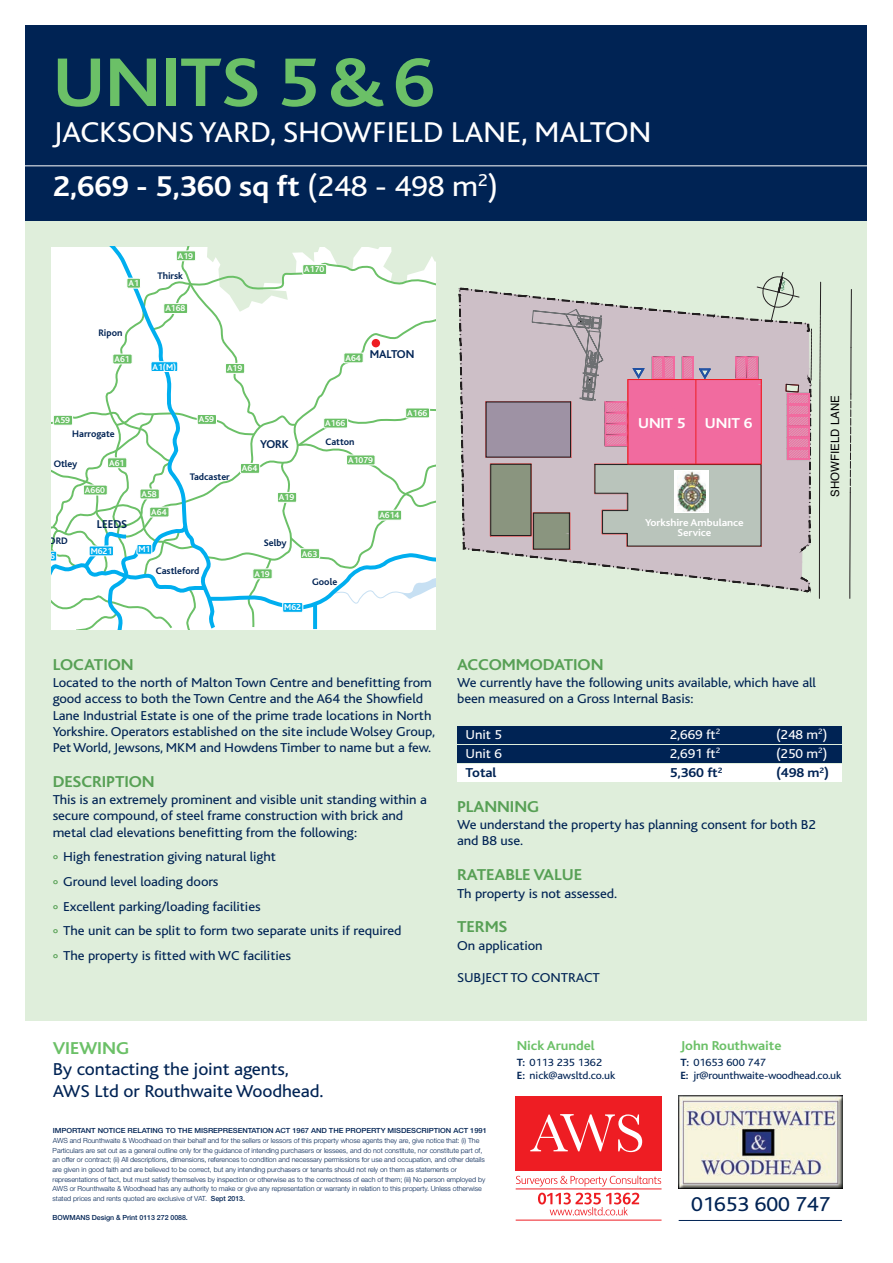
<style>
.page{position:relative;width:893px;height:1263px;background:#fff}
.page>*{position:absolute;margin:0;border:0;box-sizing:border-box;transform-origin:0 0}
.t1{font:700 72px "Kl Bliss";letter-spacing:-.005em;color:#6bc067;scale:1.07 1}
.t2{font:30px/53.6px "Kl Bliss";letter-spacing:-.005em;color:#fff;scale:1.07 1}
.t3{font:21px "Kl Bliss";letter-spacing:-.005em;color:#002354;scale:1.07 1}
.t4{font:18px/21.6px "Kl Bliss";letter-spacing:-.005em;color:#002354;scale:1.07 1}
.t5{font:700 18px "Kl Bliss";letter-spacing:-.005em;color:#6bc067;scale:1.07 1}
.t6{font:700 16.5px "Kl Bliss";letter-spacing:-.005em;color:#57a055;scale:1.07 1}
.t7{font:700 15px "Kl Bliss";letter-spacing:-.005em;color:#fff;scale:1.07 1}
.t8{font:13.5px/16.2px "Kl Bliss";letter-spacing:-.005em;color:#002354;scale:1.07 1}
.t9{font:13.5px "Kl Bliss";letter-spacing:-.005em;color:#fff;scale:1.07 1}
.t10{font:700 13.5px "Kl Bliss";letter-spacing:-.005em;color:#6bc067;scale:1.07 1}
.t11{font:700 13.5px "Kl Bliss";letter-spacing:-.005em;color:#002354;scale:1.07 1}
.t12{font:700 11.85px "Kl Bliss";color:#002354}
.t13{font:11.55px "Helvetica";color:#000001}
.t14{font:10.95px/13.2px "Kl Bliss";letter-spacing:-.005em;color:#002354;scale:1.07 1}
.t15{font:700 10.5px/10.5px "Kl Bliss";letter-spacing:-.005em;color:#fff;text-align:center;scale:1.07 1}
.t16{font:700 9.9px "Kl Bliss";color:#002354}
.t17{font:700 8.85px "Kl Bliss";color:#fff}
.t18{font:300 7.05px/9.6px "Helvetica Neue";letter-spacing:-.005em;color:#002354}
.t19{font:500 7.05px "Helvetica Neue";letter-spacing:-.005em;color:#002354;scale:1.07 1}
.t20{font:500 7.05px "Helvetica Neue";letter-spacing:-.005em;color:#002354}
.s1{font-weight:700}
.s2{color:#57a055}
.s3{font-weight:500}
</style>
<div class="page">
<svg style="left:516px;top:1175px;width:145px;height:11px"></svg>
<div style="left:516px;top:1096px;width:146px;height:74px;background:#ee1d23"></div>
<svg style="left:530px;top:1114px;width:112px;height:38px"></svg>
<svg style="left:538px;top:1193px;width:101px;height:22px"></svg>
<hr style="left:516px;top:1189px;width:145px;height:1px;background:#ee1d23">
<hr style="left:516px;top:1220px;width:145px;height:1px;background:#ee1d23">
<img style="left:679px;top:1095px;width:163px;height:94px">
<div style="left:26px;top:26px;width:841px;height:994px;background:#dfeedb"></div>
<div style="left:26px;top:26px;width:841px;height:195px;background:#002354"></div>
<hr style="left:679px;top:1220px;width:163px;height:1px;background:#002354">
<hr style="left:851px;top:289px;width:1px;height:58px;background:#231f20">
<svg style="left:819px;top:282px;width:2px;height:316px"></svg>
<svg style="left:850px;top:394px;width:2px;height:204px"></svg>
<hr style="left:851px;top:347px;width:1px;height:47px;background:#231f20">
<svg style="left:458px;top:272px;width:354px;height:320px"></svg>
<div style="left:486px;top:402px;width:85px;height:55px;border:1px solid #231f20"></div>
<svg style="left:51px;top:247px;width:385px;height:382px;background:#ebf7f3"></svg>
<div style="left:372px;top:339px;width:8px;height:8px;background:#ee1d23;border-radius:50%"></div>
<hr style="left:0;top:165px;width:893px;height:1px;background:#fff">
<div style="left:457px;top:726px;width:385px;height:17px;background:#002354"></div>
<div style="left:457px;top:745px;width:385px;height:17px;background:#002354"></div>
<div style="left:457px;top:764px;width:385px;height:17px;background:#fff"></div>
<div style="left:675px;top:470px;width:34px;height:42px;background:#fff"></div>
<img style="left:677px;top:471px;width:29px;height:40px">
<div style="left:628px;top:379px;width:134px;height:85px;border:1px solid #ee1d23"></div>
<hr style="left:695px;top:380px;width:1px;height:84px;background:#ee1d23">
<h1 class="t1" style="left:53px;top:59px;width:359px">UNITS 5&amp;6</h1>
<h2 class="t2" style="left:53px;top:109px;width:561px">JACKSONS YARD, SHOWFIELD LANE, MALTON<br><span class="s1">2,669 - 5,360 sq ft</span> (248 - 498 m<sup>2</sup>)</h2>
<p class="t17" style="left:128px;top:280px;width:12px">A1</p>
<p class="t16" style="left:98px;top:329px;width:26px">Ripon</p>
<p class="t17" style="left:114px;top:356px;width:17px">A61</p>
<p class="t17" style="left:178px;top:253px;width:17px">A19</p>
<p class="t16" style="left:157px;top:272px;width:27px">Thirsk</p>
<p class="t17" style="left:165px;top:306px;width:22px">A168</p>
<p class="t17" style="left:153px;top:364px;width:25px">A1(M)</p>
<p class="t17" style="left:227px;top:365px;width:17px">A19</p>
<p class="t17" style="left:304px;top:267px;width:22px">A170</p>
<p class="t17" style="left:345px;top:355px;width:17px">A64</p>
<p class="t12" style="left:370px;top:351px;width:46px">MALTON</p>
<p class="t17" style="left:55px;top:417px;width:17px">A59</p>
<p class="t17" style="left:199px;top:416px;width:17px">A59</p>
<p class="t17" style="left:325px;top:420px;width:22px">A166</p>
<p class="t17" style="left:407px;top:410px;width:22px">A166</p>
<p class="t16" style="left:72px;top:431px;width:44px">Harrogate</p>
<p class="t12" style="left:260px;top:440px;width:30px">YORK</p>
<p class="t16" style="left:325px;top:438px;width:31px">Catton</p>
<p class="t16" style="left:54px;top:461px;width:25px">Otley</p>
<p class="t17" style="left:109px;top:460px;width:17px">A61</p>
<p class="t16" style="left:190px;top:474px;width:41px">Tadcaster</p>
<p class="t17" style="left:242px;top:465px;width:17px">A64</p>
<p class="t17" style="left:348px;top:457px;width:26px">A1079</p>
<p class="t17" style="left:85px;top:487px;width:22px">A660</p>
<p class="t17" style="left:142px;top:491px;width:17px">A58</p>
<p class="t17" style="left:279px;top:494px;width:17px">A19</p>
<p class="t12" style="left:97px;top:520px;width:32px">LEEDS</p>
<p class="t17" style="left:151px;top:509px;width:17px">A64</p>
<p class="t17" style="left:379px;top:512px;width:22px">A614</p>
<p class="t16" style="left:48px;top:537px;width:21px">ORD</p>
<p class="t17" style="left:50px;top:553px;width:6px">6</p>
<p class="t17" style="left:91px;top:548px;width:23px">M621</p>
<p class="t17" style="left:139px;top:546px;width:13px">M1</p>
<p class="t16" style="left:264px;top:540px;width:24px">Selby</p>
<p class="t17" style="left:302px;top:551px;width:17px">A63</p>
<p class="t16" style="left:156px;top:567px;width:45px">Castleford</p>
<p class="t17" style="left:254px;top:571px;width:17px">A19</p>
<p class="t16" style="left:312px;top:578px;width:27px">Goole</p>
<p class="t17" style="left:284px;top:604px;width:18px">M62</p>
<p class="t6" style="left:53px;top:659px;width:77px">LOCATION</p>
<p class="t8" style="left:53px;top:676px;width:359px">Located to the north of Malton Town Centre and benefitting from good access to both the Town Centre and the A64 the Showfield Lane Industrial Estate is one of the prime trade locations in North Yorkshire. Operators established on the site include Wolsey Group, Pet World, Jewsons, MKM and Howdens Timber to name but a few.</p>
<p class="t6" style="left:53px;top:776px;width:97px">DESCRIPTION</p>
<p class="t8" style="left:53px;top:793px;width:351px">This is an extremely prominent and visible unit standing within a secure compound, of steel frame construction with brick and metal clad elevations benefitting from the following:</p>
<p class="t8" style="left:53px;top:846px;width:328px;line-height:24.8px"><span class="s2">°</span> High fenestration giving natural light<br><span class="s2">°</span> Ground level loading doors<br><span class="s2">°</span> Excellent parking/loading facilities<br><span class="s2">°</span> The unit can be split to form two separate units if required <span class="s2">°</span> The property is fitted with WC facilities</p>
<h3 class="t5" style="left:53px;top:1042px;width:73px">VIEWING</h3>
<h3 class="t4" style="left:53px;top:1061px;width:255px">By contacting the joint agents,<br>AWS Ltd or Routhwaite Woodhead.</h3>
<p class="t7" style="left:638px;top:418px;width:46px">UNIT 5</p>
<p class="t7" style="left:705px;top:418px;width:46px">UNIT 6</p>
<p class="t15" style="left:645px;top:518px;width:93px">Yorkshire Ambulance<br>Service</p>
<p class="t13" style="left:826px;top:497px;width:103px;rotate:-90deg">SHOWFIELD LANE</p>
<p class="t6" style="left:457px;top:659px;width:138px">ACCOMMODATION</p>
<p class="t8" style="left:457px;top:676px;width:337px">We currently have the following units available, which have all been measured on a Gross Internal Basis:</p>
<p class="t9" style="left:466px;top:730px;width:36px">Unit 5</p>
<p class="t9" style="left:670px;top:730px;width:49px">2,669 ft<sup>2</sup></p>
<p class="t9" style="left:776px;top:730px;width:49px">(248 m<sup>2</sup>)</p>
<p class="t9" style="left:466px;top:749px;width:36px">Unit 6</p>
<p class="t9" style="left:670px;top:749px;width:49px">2,691 ft<sup>2</sup></p>
<p class="t9" style="left:776px;top:749px;width:49px">(250 m<sup>2</sup>)</p>
<p class="t11" style="left:466px;top:768px;width:30px">Total</p>
<p class="t11" style="left:670px;top:768px;width:51px">5,360 ft<sup>2</sup></p>
<p class="t11" style="left:776px;top:768px;width:51px">(498 m<sup>2</sup>)</p>
<p class="t6" style="left:457px;top:801px;width:78px">PLANNING</p>
<p class="t8" style="left:457px;top:818px;width:337px">We understand the property has planning consent for both B2 and B8 use.</p>
<p class="t6" style="left:457px;top:869px;width:118px">RATEABLE VALUE</p>
<p class="t8" style="left:457px;top:886px;width:151px">Th property is not assessed.</p>
<p class="t6" style="left:457px;top:921px;width:49px">TERMS</p>
<p class="t8" style="left:457px;top:939px;width:82px">On application</p>
<p class="t8" style="left:457px;top:971px;width:135px">SUBJECT TO CONTRACT</p>
<p class="t10" style="left:517px;top:1041px;width:74px">Nick Arundel</p>
<p class="t14" style="left:517px;top:1057px;width:93px"><span class="s1">T:</span> 0113 235 1362<br><span class="s1">E:</span> nick@awsltd.co.uk</p>
<p class="t10" style="left:681px;top:1041px;width:96px">John Routhwaite</p>
<p class="t14" style="left:681px;top:1057px;width:152px"><span class="s1">T:</span> 01653 600 747<br><span class="s1">E:</span> jr@rounthwaite-woodhead.co.uk</p>
<p class="t19" style="left:53px;top:1128px;width:407px">IMPORTANT NOTICE RELATING TO THE MISREPRESENTATION ACT 1967 AND THE PROPERTY MISDESCRIPTION ACT 1991</p>
<p class="t18" style="left:53px;top:1135px;width:434px">AWS and Rounthwaite &amp; Woodhead on their behalf and for the sellers or lessors of this property whose agents they are, give notice that: (i) The Particulars are set out as a general outline only for the guidance of intending purchasers or lessees, and do not constitute, nor constitute part of, an offer or contract; (ii) All descriptions, dimensions, references to condition and necessary permissions for use and occupation, and other details are given in good faith and are believed to be correct, but any intending purchasers or tenants should not rely on them as statements or representations of fact, but must satisfy themselves by inspection or otherwise as to the correctness of each of them; (iii) No person employed by AWS or Rounthwaite &amp; Woodhead has any authority to make or give any representation or warranty in relation to this property. Unless otherwise stated prices and rents quoted are exclusive of VAT. <span class="s3">Sept 2013.</span></p>
<p class="t20" style="left:53px;top:1215px;width:137px">BOWMANS Design &amp; Print 0113 272 0088.</p>
<h3 class="t3" style="left:691px;top:1197px;width:132px">01653 600 747</h3>
</div>
